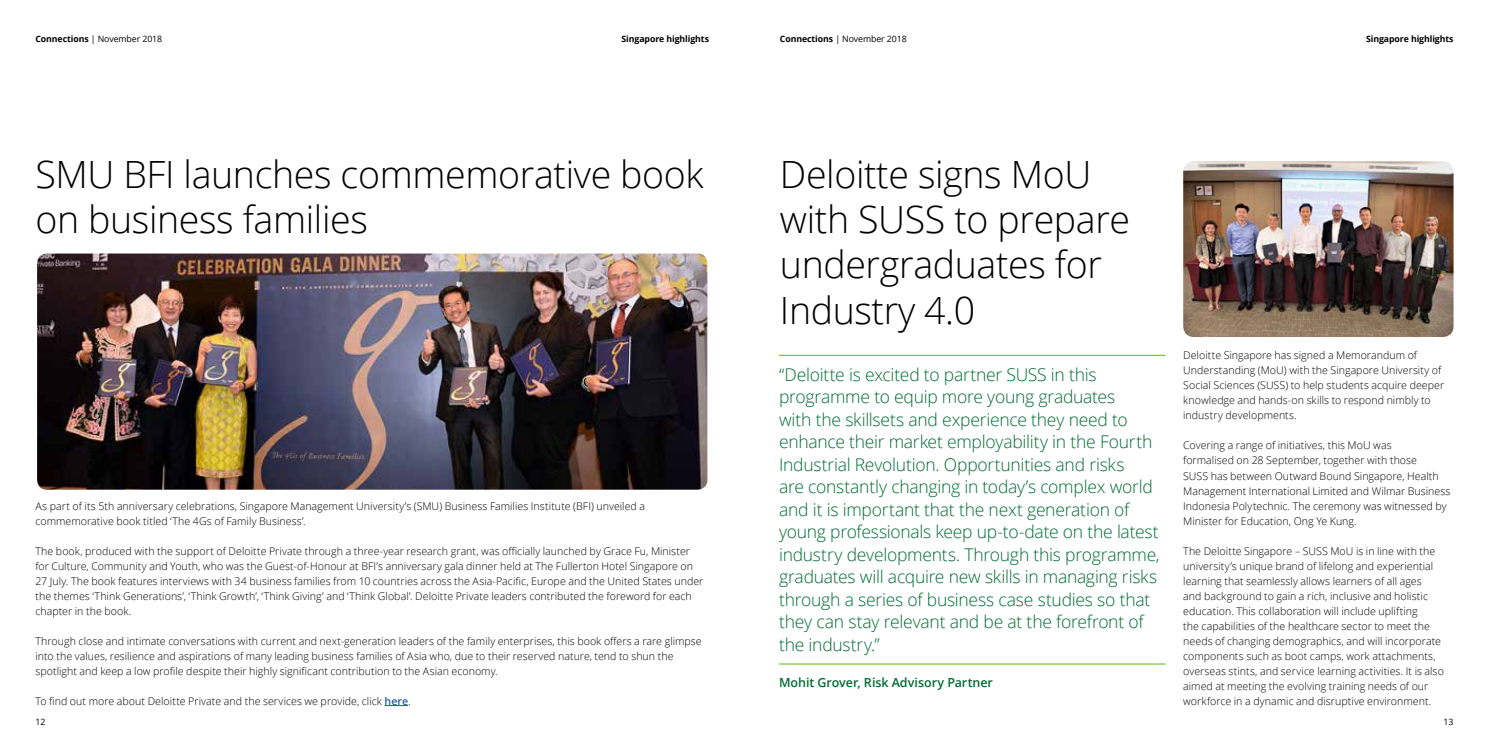
<style>
.page{position:relative;width:1489px;height:745px;background:#fff}
.page>*{position:absolute;margin:0;border:0;box-sizing:border-box;transform-origin:0 0}
.t1{font:300 37.5px/45px "Open Sans";letter-spacing:-.01em;color:#000}
.t2{font:300 17.5px/22.5px "Open Sans";letter-spacing:-.015em;color:#006b35}
.t3{font:600 12.5px "Open Sans";color:#006b35}
.t4{font:300 10.62px/15px "Open Sans";letter-spacing:.005em;color:#000}
.t5{font:8.75px "Open Sans";letter-spacing:-.01em;color:#000}
.t6{font:700 8.75px "Open Sans";letter-spacing:-.01em;color:#000}
.s1{font-weight:700}
.s2{font-weight:600;color:#215e9e}
</style>
<div class="page">
<img style="left:1183px;top:161px;width:270px;height:176px">
<img style="left:38px;top:255px;width:668px;height:233px">
<div style="left:35px;top:252px;width:674px;height:239px;border:2px solid #fff;border-radius:11px"></div>
<hr style="left:779px;top:354px;width:386px;height:2px;background:#80c342">
<hr style="left:779px;top:663px;width:386px;height:1px;background:#80c342">
<p class="t5" style="left:35px;top:33px;width:128px"><span class="s1">Connections</span> | November 2018</p>
<p class="t5" style="left:780px;top:33px;width:128px"><span class="s1">Connections</span> | November 2018</p>
<p class="t6" style="left:621px;top:33px;width:89px">Singapore highlights</p>
<p class="t6" style="left:1365px;top:33px;width:89px">Singapore highlights</p>
<h1 class="t1" style="left:35px;top:151px;width:669px">SMU BFI launches commemorative book on business families</h1>
<p class="t4" style="left:35px;top:497px;width:611px">As part of its 5th anniversary celebrations, Singapore Management University’s (SMU) Business Families Institute (BFI) unveiled a commemorative book titled ‘The 4Gs of Family Business’.</p>
<p class="t4" style="left:35px;top:542px;width:669px">The book, produced with the support of Deloitte Private through a three-year research grant, was officially launched by Grace Fu, Minister for Culture, Community and Youth, who was the Guest-of-Honour at BFI’s anniversary gala dinner held at The Fullerton Hotel Singapore on 27 July. The book features interviews with 34 business families from 10 countries across the Asia-Pacific, Europe and the United States under the themes ‘Think Generations’, ‘Think Growth’, ‘Think Giving’ and ‘Think Global’. Deloitte Private leaders contributed the foreword for each chapter in the book.</p>
<p class="t4" style="left:35px;top:632px;width:667px">Through close and intimate conversations with current and next-generation leaders of the family enterprises, this book offers a rare glimpse into the values, resilience and aspirations of many leading business families of Asia who, due to their reserved nature, tend to shun the spotlight and keep a low profile despite their highly significant contribution to the Asian economy.</p>
<p class="t4" style="left:35px;top:692px;width:376px">To find out more about Deloitte Private and the services we provide, click <span class="s2">here</span>.</p>
<h1 class="t1" style="left:780px;top:151px;width:352px">Deloitte signs MoU with SUSS to prepare undergraduates for<br>Industry 4.0</h1>
<p class="t2" style="left:779px;top:362px;width:382px">“Deloitte is excited to partner SUSS in this programme to equip more young graduates<br>with the skillsets and experience they need to enhance their market employability in the Fourth Industrial Revolution. Opportunities and risks<br>are constantly changing in today’s complex world and it is important that the next generation of young professionals keep up-to-date on the latest industry developments. Through this programme, graduates will acquire new skills in managing risks through a series of business case studies so that they can stay relevant and be at the forefront of the industry.”</p>
<p class="t3" style="left:779px;top:673px;width:215px">Mohit Grover, Risk Advisory Partner</p>
<p class="t4" style="left:1183px;top:347px;width:262px">Deloitte Singapore has signed a Memorandum of Understanding (MoU) with the Singapore University of Social Sciences (SUSS) to help students acquire deeper knowledge and hands-on skills to respond nimbly to industry developments.</p>
<p class="t4" style="left:1183px;top:437px;width:269px">Covering a range of initiatives, this MoU was<br>formalised on 28 September, together with those<br>SUSS has between Outward Bound Singapore, Health Management International Limited and Wilmar Business Indonesia Polytechnic. The ceremony was witnessed by Minister for Education, Ong Ye Kung.</p>
<p class="t4" style="left:1183px;top:542px;width:262px">The Deloitte Singapore – SUSS MoU is in line with the university’s unique brand of lifelong and experiential learning that seamlessly allows learners of all ages<br>and background to gain a rich, inclusive and holistic education. This collaboration will include uplifting<br>the capabilities of the healthcare sector to meet the needs of changing demographics, and will incorporate components such as boot camps, work attachments, overseas stints, and service learning activities. It is also aimed at meeting the evolving training needs of our workforce in a dynamic and disruptive environment.</p>
<p class="t5" style="left:35px;top:714px;width:11px">12</p>
<p class="t5" style="left:1443px;top:714px;width:11px">13</p>
</div>
